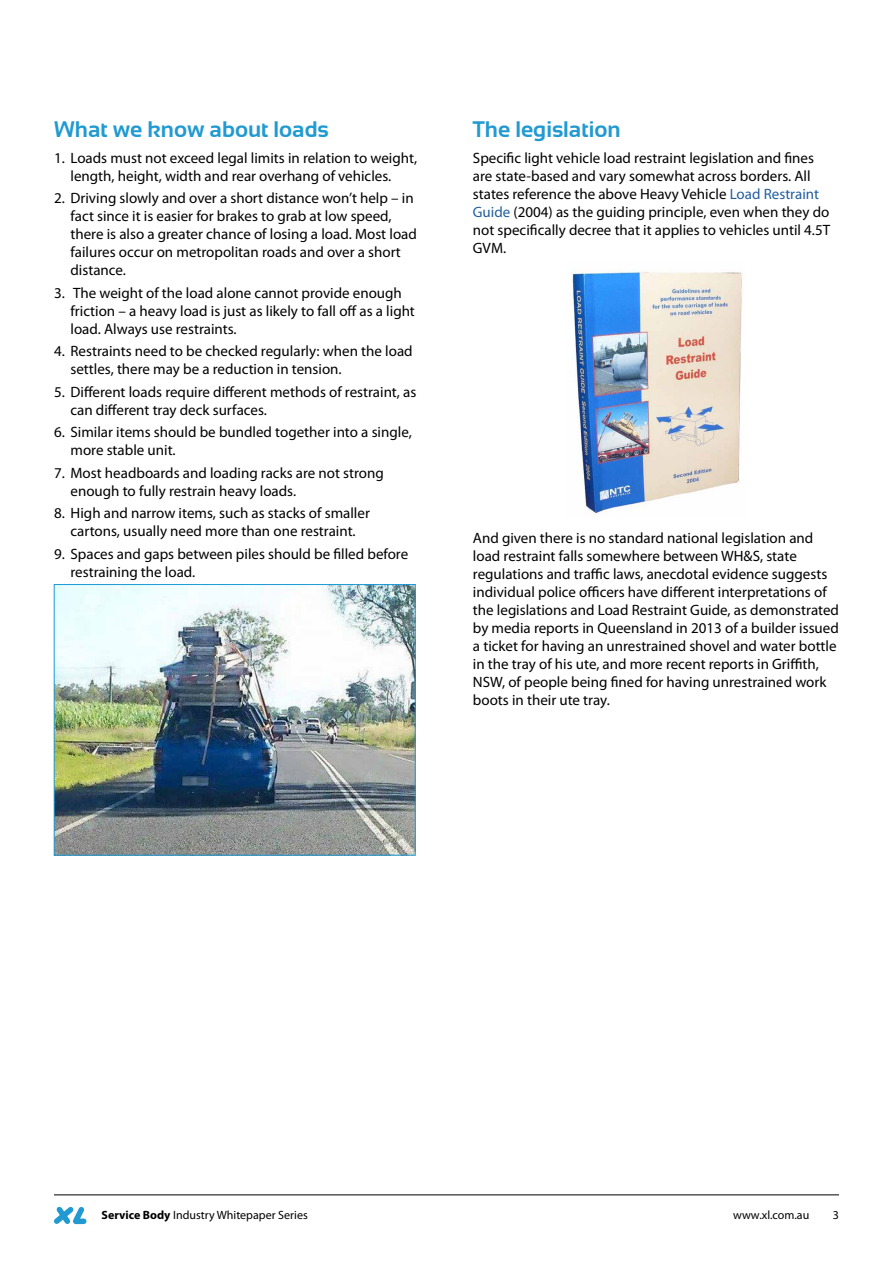
<style>
.page{position:relative;width:893px;height:1263px;background:#fff}
.page>*{position:absolute;margin:0;border:0;box-sizing:border-box;transform-origin:0 0}
.t1{font:700 22.5px "Sansation";color:#219ad2}
.t2{font:15px/18px "Myriad Pro";color:#000}
.t3{font:12px "Myriad Pro";color:#000}
.s1{color:#215e9e}
.s2{font-weight:700}
</style>
<div class="page">
<hr style="left:54px;top:1194px;width:785px;height:1px;background:#000">
<svg style="left:54px;top:1206px;width:32px;height:18px"></svg>
<img style="left:56px;top:586px;width:357px;height:267px">
<div style="left:54px;top:584px;width:361px;height:271px;border:1px solid #1c9ad6"></div>
<img style="left:571px;top:270px;width:171px;height:245px">
<h1 class="t1" style="left:54px;top:117px;width:276px">What we know about loads</h1>
<p class="t2" style="left:70px;top:149px;width:348px;text-indent:-16px">1. Loads must not exceed legal limits in relation to weight, length, height, width and rear overhang of vehicles.</p>
<p class="t2" style="left:70px;top:189px;width:348px;text-indent:-16px">2. Driving slowly and over a short distance won’t help – in fact since it is easier for brakes to grab at low speed, there is also a greater chance of losing a load. Most load failures occur on metropolitan roads and over a short distance.</p>
<p class="t2" style="left:70px;top:284px;width:346px;text-indent:-16px">3. The weight of the load alone cannot provide enough friction – a heavy load is just as likely to fall off as a light load. Always use restraints.</p>
<p class="t2" style="left:70px;top:342px;width:344px;text-indent:-16px">4. Restraints need to be checked regularly: when the load settles, there may be a reduction in tension.</p>
<p class="t2" style="left:70px;top:383px;width:347px;text-indent:-16px">5. Different loads require different methods of restraint, as can different tray deck surfaces.</p>
<p class="t2" style="left:70px;top:423px;width:343px;text-indent:-16px">6. Similar items should be bundled together into a single, more stable unit.</p>
<p class="t2" style="left:70px;top:464px;width:315px;text-indent:-16px">7. Most headboards and loading racks are not strong enough to fully restrain heavy loads.</p>
<p class="t2" style="left:54px;top:504px;width:317px;text-align:center">8. High and narrow items, such as stacks of smaller cartons, usually need more than one restraint.</p>
<p class="t2" style="left:70px;top:545px;width:339px;text-indent:-16px">9. Spaces and gaps between piles should be filled before restraining the load.</p>
<h1 class="t1" style="left:473px;top:117px;width:149px">The legislation</h1>
<p class="t2" style="left:473px;top:149px;width:359px">Specific light vehicle load restraint legislation and fines are state-based and vary somewhat across borders. All states reference the above Heavy Vehicle <span class="s1">Load Restraint Guide</span> (2004) as the guiding principle, even when they do not specifically decree that it applies to vehicles until 4.5T GVM.</p>
<p class="t2" style="left:473px;top:529px;width:368px">And given there is no standard national legislation and load restraint falls somewhere between WH&amp;S, state regulations and traffic laws, anecdotal evidence suggests individual police officers have different interpretations of the legislations and Load Restraint Guide, as demonstrated by media reports in Queensland in 2013 of a builder issued a ticket for having an unrestrained shovel and water bottle in the tray of his ute, and more recent reports in Griffith, NSW, of people being fined for having unrestrained work boots in their ute tray.</p>
<p class="t3" style="left:101px;top:1207px;width:208px"><span class="s2">Service Body</span> Industry Whitepaper Series</p>
<p class="t3" style="left:733px;top:1207px;width:78px">www.xl.com.au</p>
<p class="t3" style="left:833px;top:1207px;width:8px">3</p>
</div>
